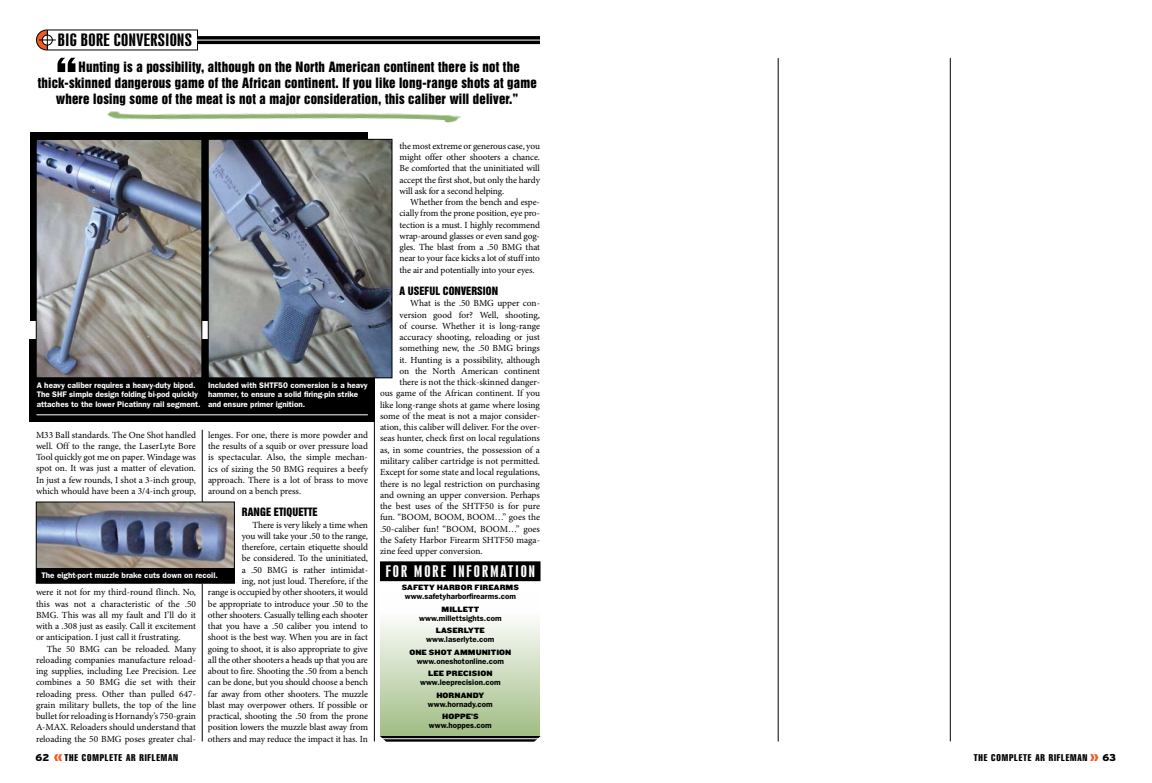
<style>
.page{position:relative;width:1152px;height:783px;background:#fff}
.page>*{position:absolute;margin:0;border:0;box-sizing:border-box;transform-origin:0 0}
.t1{font:51.5px "Swiss 921 BT Regular A";color:#000}
.t2{font:16px "Swiss 924 BT Regular B";letter-spacing:.02em;color:#000;scale:1.2 1}
.t3{font:15px "Swiss 924 BT Regular B";letter-spacing:.125em;color:#fff;scale:1.1 1}
.t4{font:13px "Swiss 921 BT Regular A";letter-spacing:.015em;color:#000}
.t5{font:10.5px "Swiss 921 BT Regular A";letter-spacing:.01em;color:#000}
.t6{font:extra-condensed 9.5px "Swiss 911 BT";letter-spacing:.085em;color:#000}
.t7{font:9.4px/11.3px "Minion Pro";letter-spacing:-.01em;color:#000;text-align:justify}
.t8{font:600 8.1px/9.5px "Franklin Gothic";color:#fff}
.t9{font:600 8px "Franklin Gothic";color:#000}
.t10{font:8px "Knockout HTF72 Full Cruiserwt";letter-spacing:.01em;color:#000}
.s1{font-family:"Interstate";font-weight:900;font-stretch:normal;font-size:10px}
.s2{font-family:"Interstate";font-weight:900;font-stretch:normal;font-size:13px;color:#f15a22}
</style>
<div class="page">
<hr style="left:202px;top:430px;width:1px;height:312px;background:#000">
<hr style="left:374px;top:422px;width:1px;height:320px;background:#000">
<hr style="left:778px;top:58px;width:1px;height:683px;background:#000">
<hr style="left:950px;top:58px;width:1px;height:683px;background:#000">
<div style="left:30px;top:132px;width:338px;height:189px;background:#000"></div>
<img style="left:38px;top:504px;width:195px;height:65px">
<div style="left:36px;top:502px;width:199px;height:81px;border:1px solid #000"></div>
<div style="left:36px;top:569px;width:198px;height:14px;background:#000"></div>
<div style="left:30px;top:339px;width:345px;height:83px;background:#000"></div>
<img style="left:38px;top:141px;width:162px;height:235px">
<div style="left:36px;top:139px;width:166px;height:239px;border:1px solid #000"></div>
<img style="left:210px;top:141px;width:180px;height:235px">
<div style="left:208px;top:139px;width:184px;height:239px;border:1px solid #000"></div>
<svg style="left:380px;top:736px;width:161px;height:6px"></svg>
<hr style="left:380px;top:738px;width:161px;height:1px;background:#fff">
<div style="left:381px;top:562px;width:159px;height:19px;background:#000"></div>
<div style="left:380px;top:592px;width:160px;height:144px;background:linear-gradient(to bottom,#fff,#a2be87)"></div>
<hr style="left:36px;top:415px;width:332px;height:1px;background:#fff">
<img style="left:36px;top:111px;width:425px;height:30px">
<svg style="left:198px;top:36px;width:342px;height:8px;background:#121212"></svg>
<hr style="left:194px;top:40px;width:353px;height:1px;background:#fff">
<svg style="left:36px;top:29px;width:20px;height:22px"></svg>
<h2 class="t2" style="left:58px;top:31px;width:113px">BIG BORE CONVERSIONS</h2>
<h1 class="t1" style="left:55px;top:45px;width:25px">“</h1>
<h3 class="t4" style="left:79px;top:58px;width:443px">Hunting is a possibility, although on the North American continent there is not the</h3>
<h3 class="t4" style="left:38px;top:74px;width:501px">thick-skinned dangerous game of the African continent. If you like long-range shots at game</h3>
<h3 class="t4" style="left:56px;top:90px;width:464px">where losing some of the meat is not a major consideration, this caliber will deliver.”</h3>
<p class="t8" style="left:37px;top:380px;width:166px">A heavy caliber requires a heavy-duty bipod.<br>The SHF simple design folding bi-pod quickly attaches to the lower Picatinny rail segment.</p>
<p class="t8" style="left:208px;top:380px;width:161px">Included with SHTF50 conversion is a heavy hammer, to ensure a solid firing-pin strike and ensure primer ignition.</p>
<p class="t7" style="left:36px;top:429px;width:162px">M33 Ball standards. The One Shot handled well. Off to the range, the LaserLyte Bore Tool quickly got me on paper. Windage was spot on. It was just a matter of elevation.<br>In just a few rounds, I shot a 3-inch group, which whould have been a 3/4-inch group,</p>
<p class="t7" style="left:208px;top:429px;width:162px">lenges. For one, there is more powder and the results of a squib or over pressure load is spectacular. Also, the simple mechan&shy;ics of sizing the 50 BMG requires a beefy approach. There is a lot of brass to move around on a bench press.</p>
<p class="t5" style="left:242px;top:505px;width:77px">Range Etiquette</p>
<p class="t7" style="left:208px;top:519px;width:162px;text-align:right">There is very likely a time when<br>you will take your .50 to the range, therefore, certain etiquette should<br>be considered. To the uninitiated,<br>a .50 BMG is rather intimidat-<br>ing, not just loud. Therefore, if the<br>range is occupied by other shooters, it would be appropriate to introduce your .50 to the other shooters. Casually telling each shooter that you have a .50 caliber you intend to shoot is the best way. When you are in fact going to shoot, it is also appropriate to give all the other shooters a heads up that you are about to fire. Shooting the .50 from a bench can be done, but you should choose a bench far away from other shooters. The muzzle blast may overpower others. If possible or practical, shooting the .50 from the prone position lowers the muzzle blast away from others and may reduce the impact it has. In</p>
<p class="t8" style="left:42px;top:570px;width:178px">The eight-port muzzle brake cuts down on recoil.</p>
<p class="t7" style="left:36px;top:587px;width:162px">were it not for my third-round flinch. No, this was not a characteristic of the .50<br>BMG. This was all my fault and I’ll do it with a .308 just as easily. Call it excitement or anticipation. I just call it frustrating.</p>
<p class="t7" style="left:36px;top:643px;width:162px;text-indent:11px">The 50 BMG can be reloaded. Many reloading companies manufacture reload&shy;ing supplies, including Lee Precision. Lee combines a 50 BMG die set with their reloading press. Other than pulled 647- grain military bullets, the top of the line bullet for reloading is Hornandy’s 750-grain A-MAX. Reloaders should understand that reloading the 50 BMG poses greater chal-</p>
<p class="t7" style="left:399px;top:140px;width:142px">the most extreme or generous case, you might offer other shooters a chance.<br>Be comforted that the uninitiated will accept the first shot, but only the hardy will ask for a second helping.</p>
<p class="t7" style="left:399px;top:197px;width:142px;text-indent:11px">Whether from the bench and espe&shy;cially from the prone position, eye pro&shy;tection is a must. I highly recommend wrap-around glasses or even sand gog&shy;gles. The blast from a .50 BMG that near to your face kicks a lot of stuff into the air and potentially into your eyes.</p>
<p class="t5" style="left:399px;top:284px;width:100px">A Useful Conversion</p>
<p class="t7" style="left:410px;top:298px;width:131px">What is the .50 BMG upper con-</p>
<p class="t7" style="left:399px;top:309px;width:142px">version good for? Well, shooting,</p>
<p class="t7" style="left:399px;top:320px;width:142px">of course. Whether it is long-range</p>
<p class="t7" style="left:399px;top:332px;width:142px">accuracy shooting, reloading or just</p>
<p class="t7" style="left:399px;top:343px;width:142px">something new, the .50 BMG brings</p>
<p class="t7" style="left:399px;top:354px;width:142px">it. Hunting is a possibility, although</p>
<p class="t7" style="left:399px;top:365px;width:142px">on the North American continent</p>
<p class="t7" style="left:399px;top:377px;width:142px">there is not the thick-skinned danger-</p>
<p class="t7" style="left:380px;top:388px;width:161px">ous game of the African continent. If you</p>
<p class="t7" style="left:380px;top:399px;width:161px">like long-range shots at game where losing</p>
<p class="t7" style="left:380px;top:410px;width:161px">some of the meat is not a major consider-</p>
<p class="t7" style="left:380px;top:422px;width:161px">ation, this caliber will deliver. For the over-</p>
<p class="t7" style="left:380px;top:433px;width:161px">seas hunter, check first on local regulations</p>
<p class="t7" style="left:380px;top:444px;width:161px">as, in some countries, the possession of a</p>
<p class="t7" style="left:380px;top:455px;width:162px">military caliber cartridge is not permitted.</p>
<p class="t7" style="left:380px;top:467px;width:161px">Except for some state and local regulations,</p>
<p class="t7" style="left:380px;top:478px;width:161px">there is no legal restriction on purchasing</p>
<p class="t7" style="left:380px;top:489px;width:161px">and owning an upper conversion. Perhaps</p>
<p class="t7" style="left:380px;top:500px;width:162px">the best uses of the SHTF50 is for pure</p>
<p class="t7" style="left:380px;top:512px;width:161px">fun. “BOOM, BOOM, BOOM…” goes the</p>
<p class="t7" style="left:380px;top:523px;width:161px">.50-caliber fun! “BOOM, BOOM…” goes</p>
<p class="t7" style="left:380px;top:534px;width:161px">the Safety Harbor Firearm SHTF50 maga-</p>
<p class="t7" style="left:380px;top:545px;width:104px">zine feed upper conversion.</p>
<h3 class="t3" style="left:386px;top:563px;width:137px">FOR MORE INFORMATION</h3>
<p class="t10" style="left:402px;top:583px;width:118px">SAFETY HARBOR FIREARMS</p>
<p class="t9" style="left:405px;top:592px;width:113px">www.safetyharborfirearms.com</p>
<p class="t10" style="left:442px;top:605px;width:39px">MILLETT</p>
<p class="t9" style="left:419px;top:613px;width:84px">www.millettsights.com</p>
<p class="t10" style="left:436px;top:626px;width:51px">LASERLYTE</p>
<p class="t9" style="left:426px;top:635px;width:70px">www.laserlyte.com</p>
<p class="t10" style="left:409px;top:648px;width:104px">ONE SHOT AMMUNITION</p>
<p class="t9" style="left:417px;top:656px;width:89px">www.oneshotonline.com</p>
<p class="t10" style="left:428px;top:669px;width:66px">LEE PRECISION</p>
<p class="t9" style="left:420px;top:678px;width:82px">www.leeprecision.com</p>
<p class="t10" style="left:436px;top:691px;width:50px">HORNANDY</p>
<p class="t9" style="left:428px;top:699px;width:66px">www.hornady.com</p>
<p class="t10" style="left:442px;top:712px;width:38px">HOPPE’S</p>
<p class="t9" style="left:429px;top:721px;width:64px">www.hoppes.com</p>
<p class="t6" style="left:35px;top:752px;width:144px"><span class="s1">62</span> <span class="s2">«</span>THE COMPLETE AR RIFLEMAN</p>
<p class="t6" style="left:974px;top:752px;width:144px">THE COMPLETE AR RIFLEMAN <span class="s2">»</span> <span class="s1">63</span></p>
</div>
